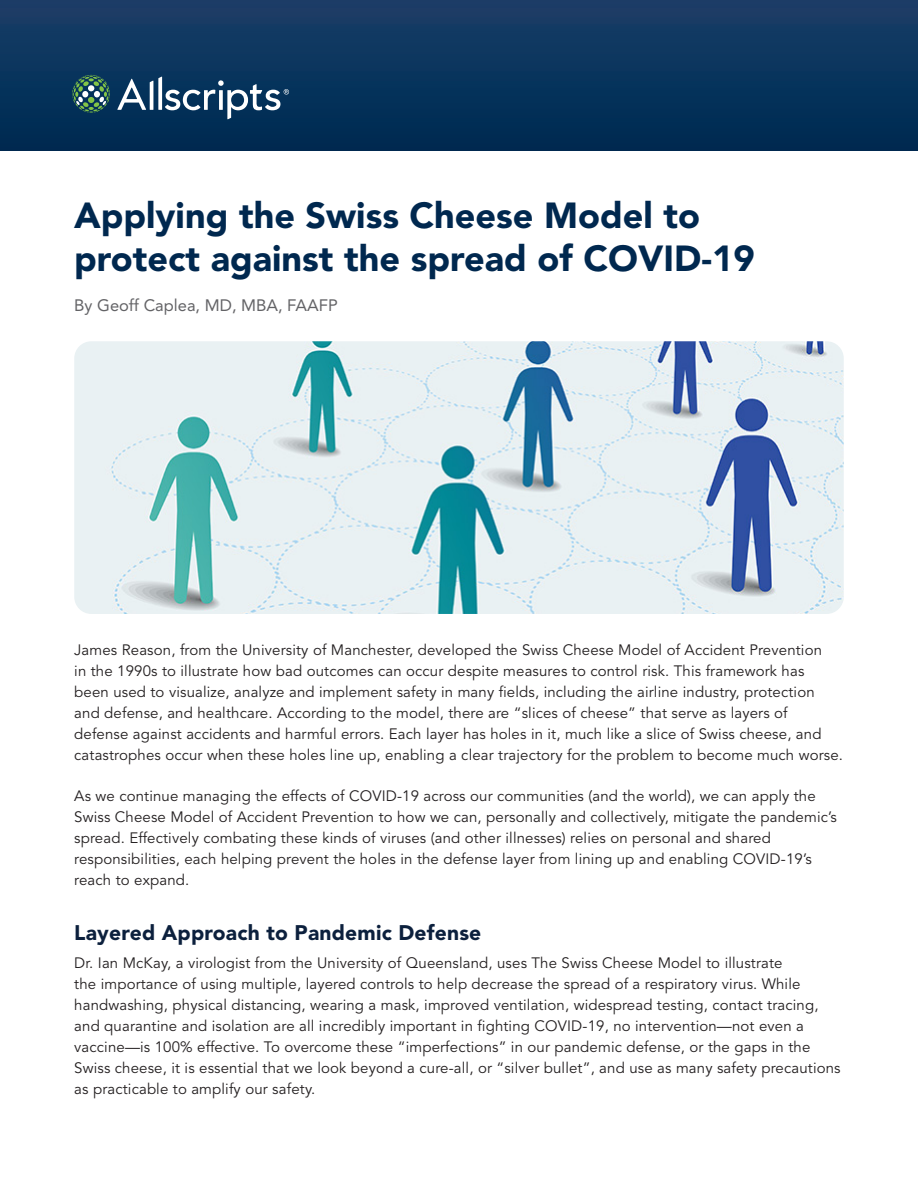
<style>
.page{position:relative;width:918px;height:1188px;background:#fff}
.page>*{position:absolute;margin:0;border:0;box-sizing:border-box;transform-origin:0 0}
.t1{font:900 36px/43.2px "Avenir LT Std";color:#00284f}
.Body{font:900 21px "Avenir LT Std";letter-spacing:.01em;color:#0c203d}
.t2{font:16.5px "Avenir LT Std";color:#636366}
.Body-2{font:15px/21px "Avenir LT Std";letter-spacing:.01em;color:#231f20}
</style>
<div class="page">
<div style="left:0;top:0;width:918px;height:150px;background:linear-gradient(to bottom,#1a3e68,#002a51)"></div>
<svg style="left:72px;top:75px;width:38px;height:38px"></svg>
<svg style="left:117px;top:77px;width:173px;height:42px"></svg>
<img style="left:74px;top:341px;width:770px;height:273px">
<p class="t1" style="left:74px;top:194px;width:682px">Applying the Swiss Cheese Model to protect against the spread of COVID-19</p>
<p class="t2" style="left:74px;top:296px;width:265px">By Geoff Caplea, MD, MBA, FAAFP</p>
<p class="Body-2" style="left:74px;top:640px;width:770px">James Reason, from the University of Manchester, developed the Swiss Cheese Model of Accident Prevention<br>in the 1990s to illustrate how bad outcomes can occur despite measures to control risk. This framework has<br>been used to visualize, analyze and implement safety in many fields, including the airline industry, protection and defense, and healthcare. According to the model, there are “slices of cheese” that serve as layers of defense against accidents and harmful errors. Each layer has holes in it, much like a slice of Swiss cheese, and catastrophes occur when these holes line up, enabling a clear trajectory for the problem to become much worse.</p>
<p class="Body-2" style="left:74px;top:786px;width:764px">As we continue managing the effects of COVID-19 across our communities (and the world), we can apply the Swiss Cheese Model of Accident Prevention to how we can, personally and collectively, mitigate the pandemic’s spread. Effectively combating these kinds of viruses (and other illnesses) relies on personal and shared responsibilities, each helping prevent the holes in the defense layer from lining up and enabling COVID-19’s reach to expand.</p>
<p class="Body" style="left:74px;top:920px;width:409px">Layered Approach to Pandemic Defense</p>
<p class="Body-2" style="left:74px;top:953px;width:768px">Dr. Ian McKay, a virologist from the University of Queensland, uses The Swiss Cheese Model to illustrate<br>the importance of using multiple, layered controls to help decrease the spread of a respiratory virus. While handwashing, physical distancing, wearing a mask, improved ventilation, widespread testing, contact tracing, and quarantine and isolation are all incredibly important in fighting COVID-19, no intervention—not even a vaccine—is 100% effective. To overcome these “imperfections” in our pandemic defense, or the gaps in the Swiss cheese, it is essential that we look beyond a cure-all, or “silver bullet”, and use as many safety precautions as practicable to amplify our safety.</p>
</div>
